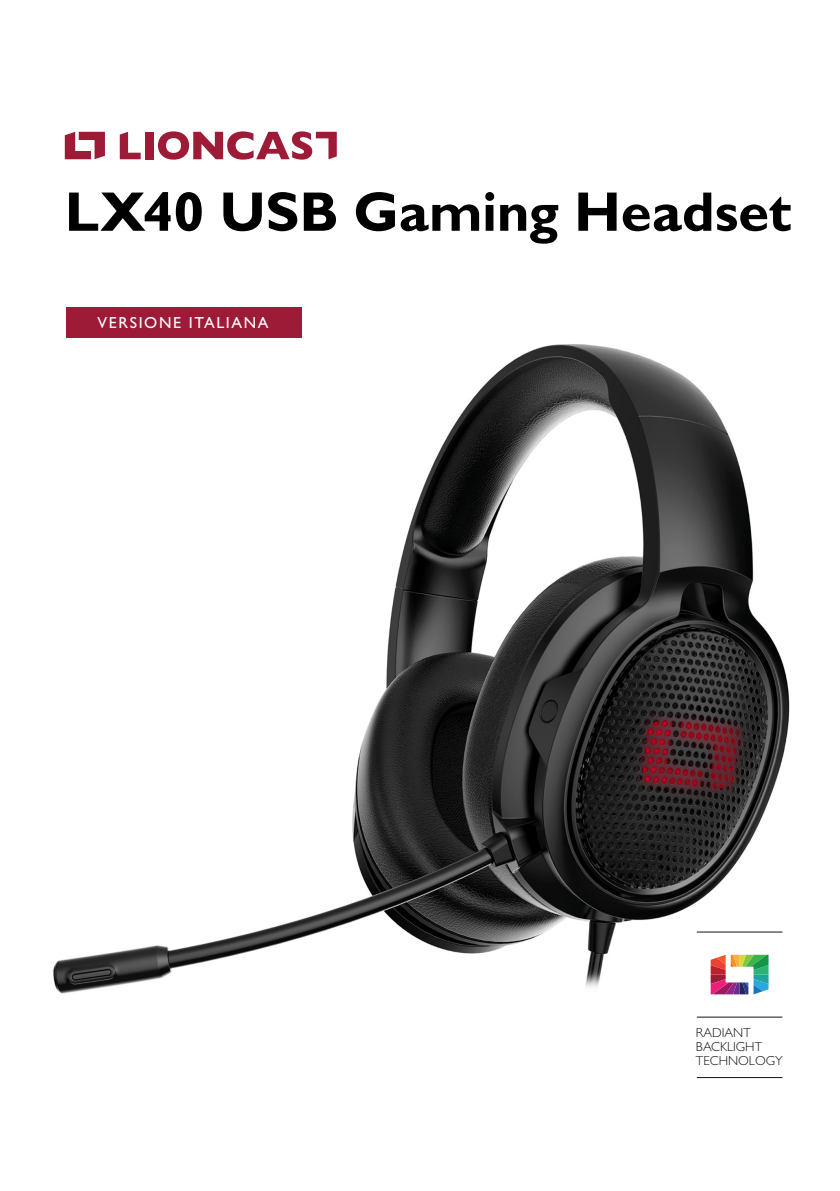
<style>
.page{position:relative;width:840px;height:1191px;background:#fff}
.page>*{position:absolute;margin:0;border:0;box-sizing:border-box;transform-origin:0 0}
.t1{font:700 56px "Gill Sans MT Pro";letter-spacing:-.005em;color:#000}
.t2{font:16px "Gill Sans Std";letter-spacing:.1em;color:#fff}
.t3{font:300 13px/14px "Gill Sans Std";color:#111416}
</style>
<div class="page">
<img style="left:53px;top:307px;width:737px;height:711px">
<svg style="left:710px;top:954px;width:58px;height:40px"></svg>
<hr style="left:696px;top:1016px;width:86px;height:1px;background:#111416">
<hr style="left:696px;top:931px;width:86px;height:1px;background:#111416">
<hr style="left:696px;top:1077px;width:86px;height:1px;background:#111416">
<div style="left:66px;top:307px;width:235px;height:30px;background:#9e1b37"></div>
<svg style="left:120px;top:132px;width:21px;height:27px"></svg>
<div style="left:145px;top:132px;width:9px;height:27px;background:#9e1b37"></div>
<svg style="left:158px;top:131px;width:178px;height:29px"></svg>
<svg style="left:65px;top:132px;width:40px;height:27px"></svg>
<h1 class="t1" style="left:65px;top:177px;width:728px">LX40 USB Gaming Headset</h1>
<p class="t2" style="left:97px;top:313px;width:172px">VERSIONE ITALIANA</p>
<p class="t3" style="left:695px;top:1025px;width:88px">RADIANT<br>BACKLIGHT<br>TECHNOLOGY</p>
</div>
